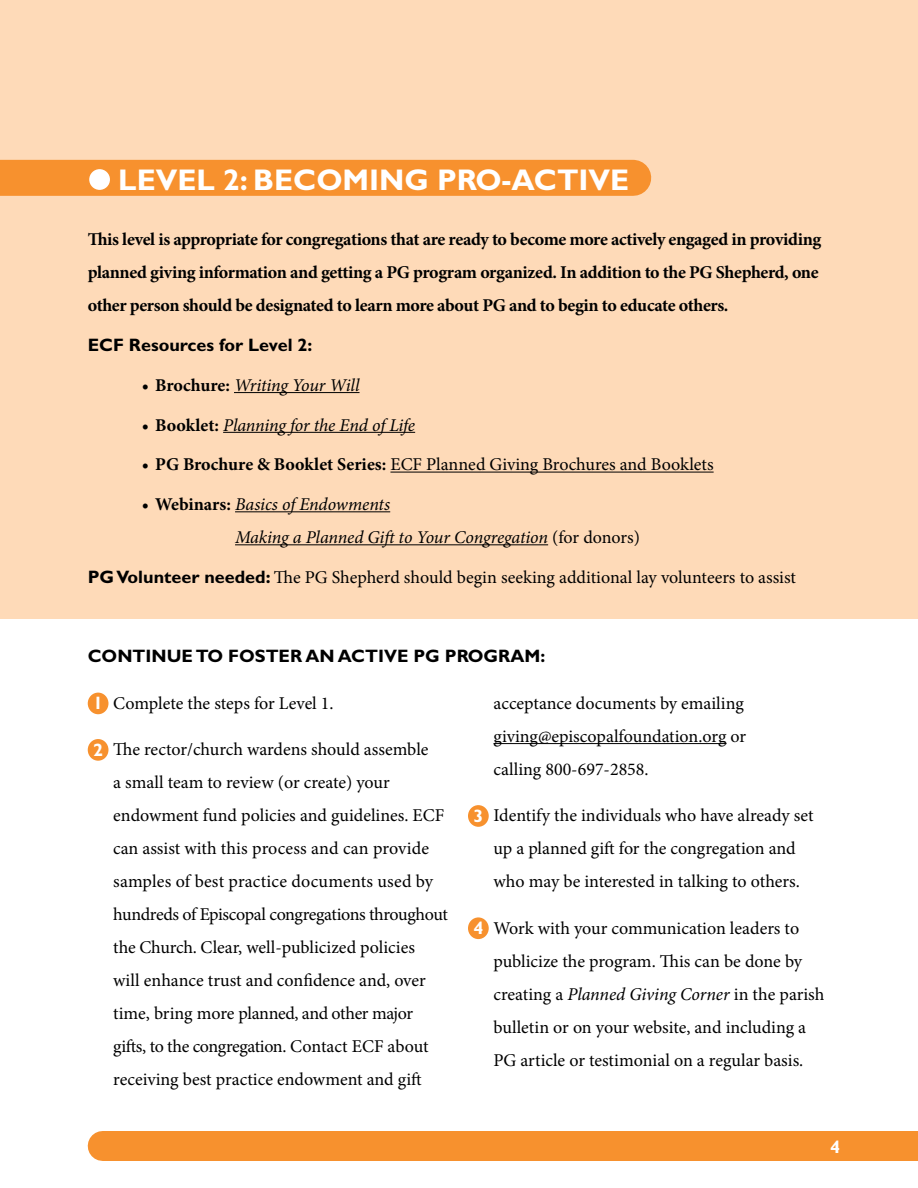
<style>
.page{position:relative;width:918px;height:1188px;background:#fff}
.page>*{position:absolute;margin:0;border:0;box-sizing:border-box;transform-origin:0 0}
.t1{font:700 30px "Gill Sans";color:#fff}
.t2{font:18px/33px "Minion Pro";color:#000}
.t3{font:700 18px/33px "Minion Pro";letter-spacing:-.02em;color:#000}
.t4{font:italic 18px/33px "Minion Pro";letter-spacing:-.01em;color:#000}
.t5{font:700 18px "Gill Sans";color:#000}
.t6{font:700 18px "Gill Sans";color:#fff}
.s1{font-weight:700;font-style:normal}
.s2{font-weight:700}
.s3{font-style:normal}
.s4{font-family:"Gill Sans";font-weight:700}
.s5{font-style:italic}
</style>
<div class="page">
<div style="left:0;top:0;width:918px;height:619px;background:#fedab8"></div>
<hr style="left:234px;top:392px;width:126px;height:1px;background:#000">
<hr style="left:223px;top:432px;width:192px;height:1px;background:#000">
<hr style="left:390px;top:472px;width:324px;height:1px;background:#000">
<hr style="left:235px;top:511px;width:155px;height:1px;background:#000">
<hr style="left:235px;top:544px;width:313px;height:1px;background:#000">
<hr style="left:494px;top:743px;width:232px;height:1px;background:#000">
<div style="left:0;top:160px;width:633px;height:36px;background:#f7912e"></div>
<div style="left:89px;top:169px;width:21px;height:21px;background:#fff;border-radius:50%"></div>
<div style="left:103px;top:1131px;width:815px;height:30px;background:#f7912e"></div>
<div style="left:88px;top:739px;width:20px;height:22px;background:#f7912e;border-radius:50%"></div>
<div style="left:88px;top:693px;width:20px;height:21px;background:#f7912e;border-radius:50%"></div>
<div style="left:468px;top:805px;width:21px;height:22px;background:#f7912e;border-radius:50%"></div>
<div style="left:468px;top:917px;width:21px;height:22px;background:#f7912e;border-radius:50%"></div>
<h1 class="t1" style="left:118px;top:162px;width:512px">LEVEL 2: BECOMING PRO-ACTIVE</h1>
<p class="t3" style="left:88px;top:223px;width:735px">This level is appropriate for congregations that are ready to become more actively engaged in providing planned giving information and getting a PG program organized. In addition to the PG Shepherd, one other person should be designated to learn more about PG and to begin to educate others.</p>
<p class="t5" style="left:88px;top:334px;width:226px">ECF Resources for Level 2:</p>
<p class="t4" style="left:142px;top:368px;width:219px"><span class="s1">• Brochure:</span> Writing Your Will</p>
<p class="t4" style="left:142px;top:408px;width:275px"><span class="s1">• Booklet:</span> Planning for the End of Life</p>
<p class="t2" style="left:142px;top:448px;width:573px"><span class="s2">• PG Brochure &amp; Booklet Series:</span> ECF Planned Giving Brochures and Booklets</p>
<p class="t4" style="left:235px;top:488px;width:406px;text-indent:-93px"><span class="s1">• Webinars:</span> Basics of Endowments<br>Making a Planned Gift to Your Congregation <span class="s3">(for donors)</span></p>
<p class="t2" style="left:88px;top:561px;width:710px"><span class="s4">PG Volunteer needed:</span> The PG Shepherd should begin seeking additional lay volunteers to assist</p>
<p class="t5" style="left:88px;top:646px;width:459px">CONTINUE TO FOSTER AN ACTIVE PG PROGRAM:</p>
<p class="t2" style="left:113px;top:687px;width:222px">Complete the steps for Level 1.</p>
<p class="t2" style="left:113px;top:733px;width:336px">The rector/church wardens should assemble<br>a small team to review (or create) your endowment fund policies and guidelines. ECF can assist with this process and can provide samples of best practice documents used by hundreds of Episcopal congregations throughout the Church. Clear, well-publicized policies<br>will enhance trust and confidence and, over time, bring more planned, and other major gifts, to the congregation. Contact ECF about receiving best practice endowment and gift</p>
<p class="t2" style="left:494px;top:687px;width:254px">acceptance documents by emailing giving@episcopalfoundation.org or calling 800-697-2858.</p>
<p class="t2" style="left:494px;top:799px;width:322px">Identify the individuals who have already set up a planned gift for the congregation and who may be interested in talking to others.</p>
<p class="t2" style="left:494px;top:912px;width:332px">Work with your communication leaders to publicize the program. This can be done by creating a <span class="s5">Planned Giving Corner</span> in the parish bulletin or on your website, and including a PG article or testimonial on a regular basis.</p>
<p class="t6" style="left:93px;top:693px;width:11px">1</p>
<p class="t6" style="left:93px;top:739px;width:11px">2</p>
<p class="t6" style="left:473px;top:805px;width:11px">3</p>
<p class="t6" style="left:473px;top:917px;width:11px">4</p>
<p class="t6" style="left:830px;top:1136px;width:11px">4</p>
</div>
